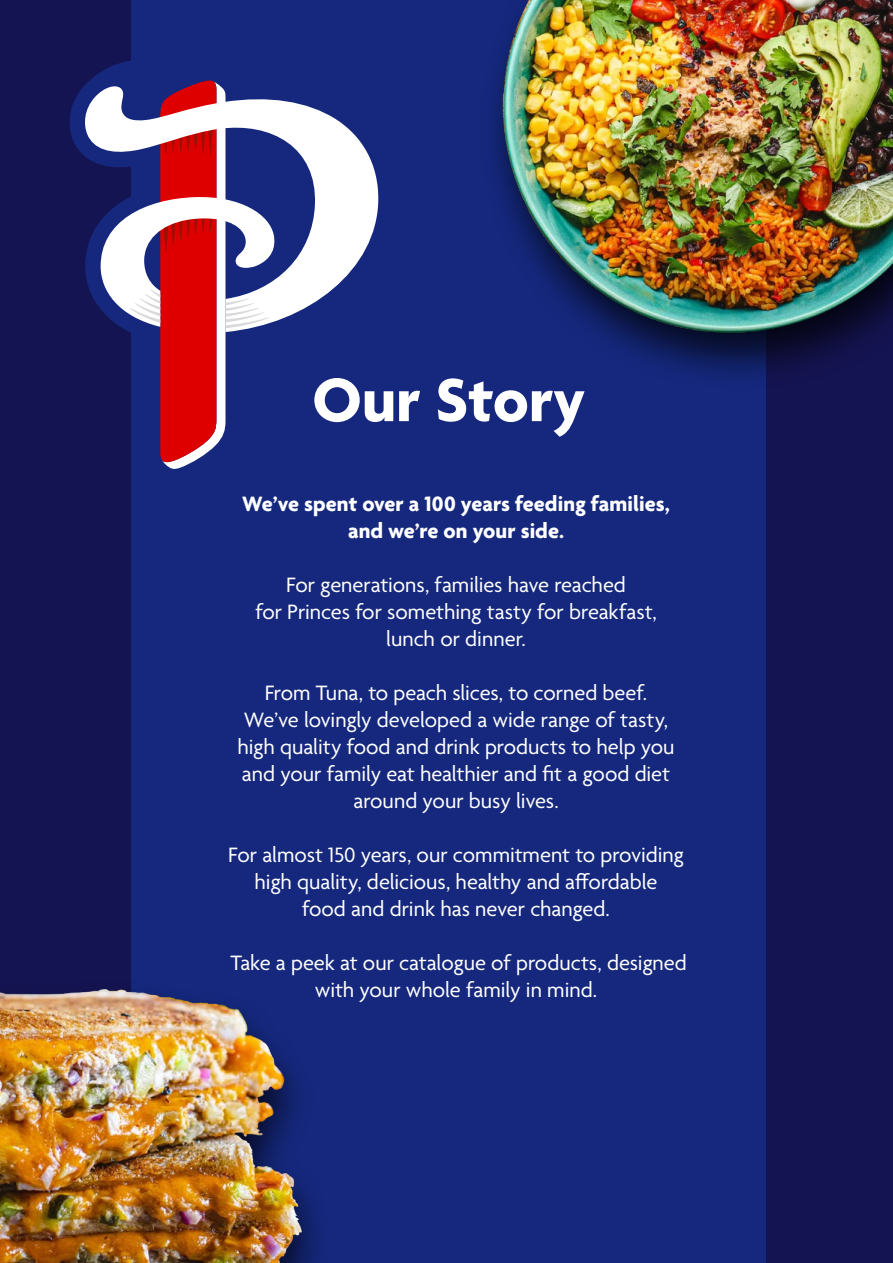
<style>
.page{position:relative;width:893px;height:1263px;background:#151452}
.page>*{position:absolute;margin:0;border:0;box-sizing:border-box;transform-origin:0 0}
.t1{font:700 66px "Agenda";color:#fff}
.t2{font:22.5px/27px "Agenda";letter-spacing:-.005em;color:#fff;text-align:center}
.t3{font:700 22.5px/27px "Agenda";color:#fff;text-align:center}
</style>
<div class="page">
<div style="left:131px;top:0;width:635px;height:1263px;background:#15287d"></div>
<svg style="left:69px;top:60px;width:62px;height:94px"></svg>
<svg style="left:83px;top:84px;width:288px;height:248px"></svg>
<svg style="left:129px;top:64px;width:140px;height:405px"></svg>
<img style="left:371px;top:0;width:522px;height:375px">
<img style="left:0;top:989px;width:316px;height:274px">
<h1 class="t1" style="left:312px;top:364px;width:274px">Our Story</h1>
<p class="t3" style="left:242px;top:492px;width:429px">We’ve spent over a 100 years feeding families, and we’re on your side.</p>
<p class="t2" style="left:255px;top:573px;width:403px">For generations, families have reached<br>for Princes for something tasty for breakfast, lunch or dinner.</p>
<p class="t2" style="left:238px;top:681px;width:438px">From Tuna, to peach slices, to corned beef.<br>We’ve lovingly developed a wide range of tasty, high quality food and drink products to help you and your family eat healthier and fit a good diet around your busy lives.</p>
<p class="t2" style="left:228px;top:843px;width:457px">For almost 150 years, our commitment to providing high quality, delicious, healthy and affordable<br>food and drink has never changed.</p>
<p class="t2" style="left:230px;top:951px;width:458px">Take a peek at our catalogue of products, designed with your whole family in mind.</p>
</div>
